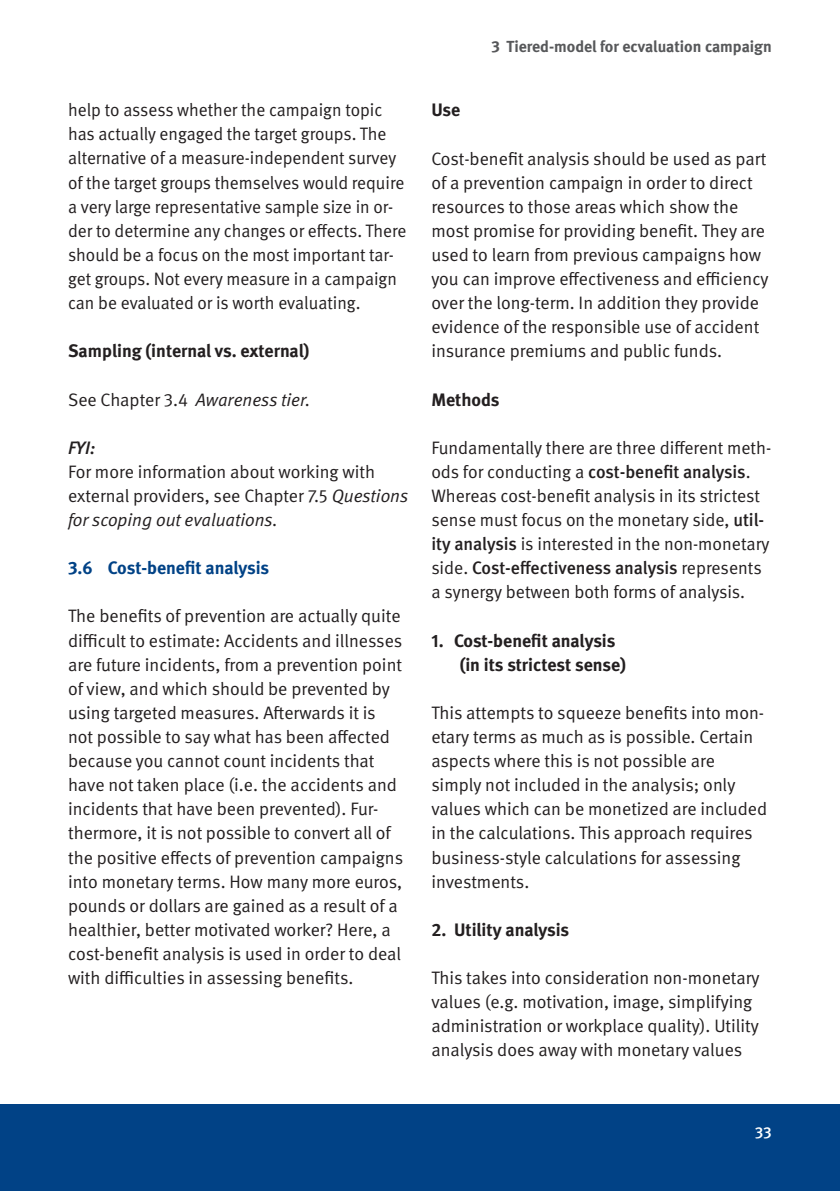
<style>
.page{position:relative;width:840px;height:1191px;background:#fff}
.page>*{position:absolute;margin:0;border:0;box-sizing:border-box;transform-origin:0 0}
.t1{font:18px/24.2px "DGUV Meta";color:#231f20}
.t2{font:700 18px/24.2px "DGUV Meta";color:#231f20}
.t3{font:italic 18px "DGUV Meta";color:#231f20}
.t4{font:700 18px "DGUV Meta";letter-spacing:-.005em;color:#014286}
.t5{font:italic 500 18px "DGUV Meta";color:#231f20}
.t6{font:700 16px "DGUV Meta";color:#57585a}
.t7{font:500 16px "DGUV Meta";color:#fff}
.s1{font-style:normal}
.s2{font-style:italic}
.s3{font-weight:500}
</style>
<div class="page">
<div style="left:0;top:1104px;width:839px;height:87px;background:#014286"></div>
<p class="t1" style="left:68px;top:98px;width:340px">help to assess whether the campaign topic has actually engaged the target groups. The alternative of a measure-independent survey of the target groups themselves would require a very large representative sample size in or&shy;der to determine any changes or effects. There should be a focus on the most important tar&shy;get groups. Not every measure in a campaign can be evaluated or is worth evaluating.</p>
<p class="t2" style="left:68px;top:339px;width:242px">Sampling (internal vs. external)</p>
<p class="t3" style="left:68px;top:389px;width:244px"><span class="s1">See Chapter 3.4</span> Awareness tier.</p>
<p class="t5" style="left:68px;top:437px;width:29px">FYI:</p>
<p class="t1" style="left:68px;top:460px;width:341px">For more information about working with external providers, see Chapter 7.5 <span class="s2">Questions for scoping out evaluations.</span></p>
<p class="t4" style="left:68px;top:557px;width:202px">3.6 Cost-benefit analysis</p>
<p class="t1" style="left:68px;top:604px;width:336px">The benefits of prevention are actually quite difficult to estimate: Accidents and illnesses are future incidents, from a prevention point of view, and which should be prevented by using targeted measures. Afterwards it is not possible to say what has been affected because you cannot count incidents that have not taken place (i.e. the accidents and incidents that have been prevented). Fur&shy;thermore, it is not possible to convert all of the positive effects of prevention campaigns into monetary terms. How many more euros, pounds or dollars are gained as a result of a healthier, better motivated worker? Here, a cost-benefit analysis is used in order to deal with difficulties in assessing benefits.</p>
<p class="t6" style="left:491px;top:37px;width:282px">3 Tiered-model for ecvaluation campaign</p>
<p class="t2" style="left:431px;top:99px;width:31px">Use</p>
<p class="t1" style="left:431px;top:147px;width:338px">Cost-benefit analysis should be used as part of a prevention campaign in order to direct resources to those areas which show the most promise for providing benefit. They are used to learn from previous campaigns how you can improve effectiveness and efficiency over the long-term. In addition they provide evidence of the responsible use of accident insurance premiums and public funds.</p>
<p class="t2" style="left:431px;top:388px;width:70px">Methods</p>
<p class="t1" style="left:431px;top:436px;width:341px">Fundamentally there are three different meth&shy;ods for conducting a <span class="s3">cost-benefit analysis</span>.<br>Whereas cost-benefit analysis in its strictest sense must focus on the monetary side, <span class="s3">util&shy;ity analysis</span> is interested in the non-monetary side. <span class="s3">Cost-effectiveness analysis</span> represents a synergy between both forms of analysis.</p>
<p class="t2" style="left:459px;top:628px;width:168px;text-indent:-28px">1. Cost-benefit analysis (in its strictest sense)</p>
<p class="t1" style="left:431px;top:701px;width:337px">This attempts to squeeze benefits into mon&shy;etary terms as much as is possible. Certain aspects where this is not possible are simply not included in the analysis; only values which can be monetized are included in the calculations. This approach requires business-style calculations for assessing investments.</p>
<p class="t2" style="left:431px;top:918px;width:139px">2. Utility analysis</p>
<p class="t1" style="left:431px;top:966px;width:330px">This takes into consideration non-monetary values (e.g. motivation, image, simplifying administration or workplace quality). Utility analysis does away with monetary values</p>
<p class="t7" style="left:754px;top:1123px;width:19px">33</p>
</div>
